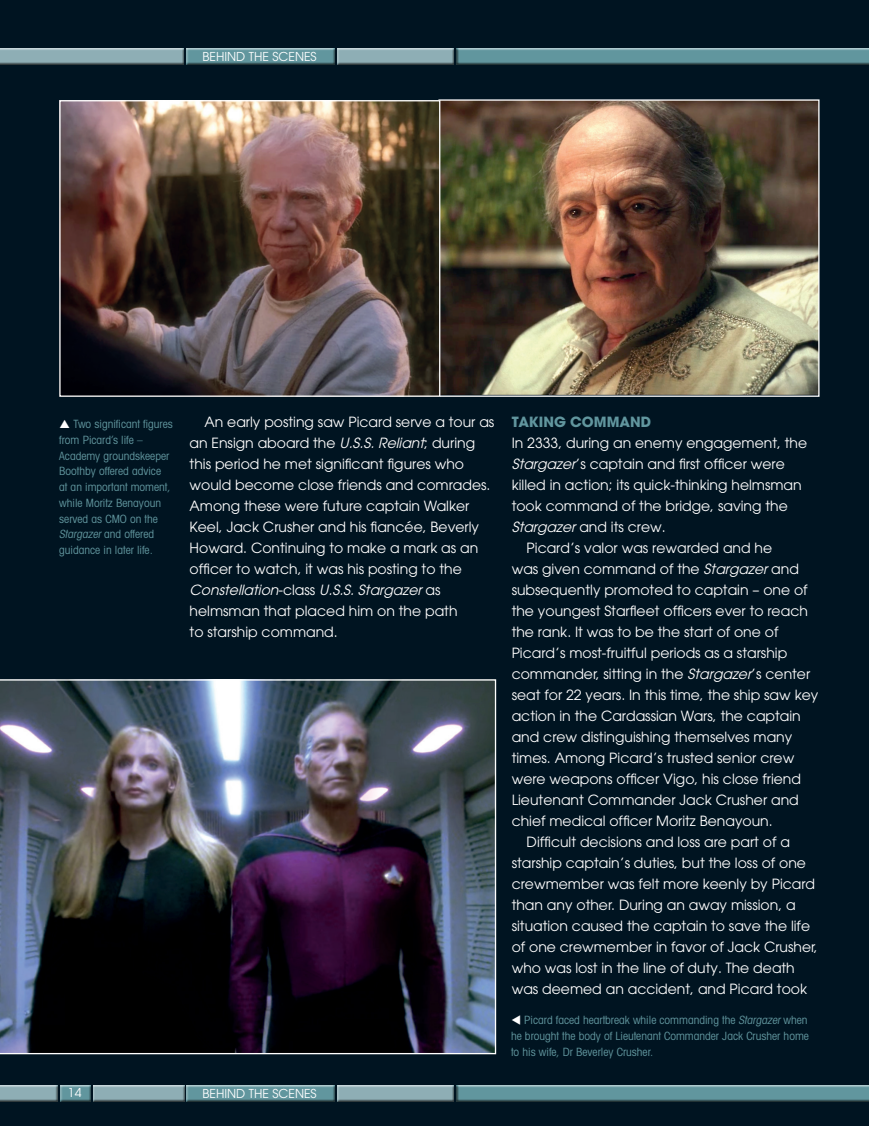
<style>
.page{position:relative;width:869px;height:1126px;background:#fff}
.page>*{position:absolute;margin:0;border:0;box-sizing:border-box;transform-origin:0 0}
.t1{font:14px/21px "Avant Garde LT";color:#fff}
.t2{font:700 14px "Avant Garde LT";color:#61969e}
.t3{font:12.25px "Avant Garde";color:#fff}
.t4{font:12.25px "Avant Garde LT";color:#fff}
.t5{font:condensed 11.38px/15.8px "Avant Garde LT";color:#61969e}
.s1{font-style:italic}
.s2{color:#fff}
</style>
<div class="page">
<div style="left:0;top:0;width:868px;height:1126px;background:#001421"></div>
<div style="left:335px;top:47px;width:120px;height:19px;background:#231f20;opacity:.75"></div>
<div style="left:335px;top:1084px;width:120px;height:19px;background:#231f20;opacity:.75"></div>
<div style="left:184px;top:47px;width:152px;height:19px;background:#231f20;opacity:.75"></div>
<div style="left:184px;top:1084px;width:152px;height:19px;background:#231f20;opacity:.75"></div>
<div style="left:0;top:47px;width:184px;height:19px;background:#231f20;opacity:.75"></div>
<div style="left:58px;top:1084px;width:33px;height:19px;background:#231f20;opacity:.75"></div>
<div style="left:90px;top:1082px;width:96px;height:21px;background:#001421"></div>
<div style="left:91px;top:1084px;width:95px;height:19px;background:#231f20;opacity:.75"></div>
<div style="left:0;top:1084px;width:58px;height:19px;background:#231f20;opacity:.75"></div>
<div style="left:455px;top:47px;width:413px;height:19px;background:#231f20;opacity:.75"></div>
<div style="left:455px;top:1084px;width:413px;height:19px;background:#231f20;opacity:.75"></div>
<img style="left:61px;top:101px;width:756px;height:294px">
<div style="left:59px;top:100px;width:381px;height:297px;border:1px solid #fff"></div>
<img style="left:0;top:679px;width:496px;height:375px">
<p class="t3" style="left:202px;top:49px;width:116px">BEHIND THE SCENES</p>
<p class="t5" style="left:59px;top:416px;width:115px;text-indent:14px">Two significant figures from Picard’s life –<br>Academy groundskeeper<br>Boothby offered advice<br>at an important moment, while Moritz Benayoun served as CMO on the<br><span class="s1">Stargazer</span> and offered guidance in later life.</p>
<p class="t4" style="left:68px;top:1086px;width:15px">14</p>
<p class="t1" style="left:189px;top:412px;width:306px;text-indent:15px">An early posting saw Picard serve a tour as an Ensign aboard the <span class="s1">U.S.S. Reliant</span>; during this period he met significant figures who would become close friends and comrades.<br>Among these were future captain Walker Keel, Jack Crusher and his fiancée, Beverly Howard. Continuing to make a mark as an officer to watch, it was his posting to the <span class="s1">Constellation</span>-class <span class="s1">U.S.S. Stargazer</span> as helmsman that placed him on the path<br>to starship command.</p>
<p class="t2" style="left:511px;top:413px;width:141px">TAKING COMMAND</p>
<p class="t1" style="left:511px;top:433px;width:297px">In 2333, during an enemy engagement, the</p>
<p class="t1" style="left:511px;top:454px;width:274px"><span class="s1">Stargazer</span>’s captain and first officer were</p>
<p class="t1" style="left:511px;top:475px;width:291px">killed in action; its quick-thinking helmsman</p>
<p class="t1" style="left:511px;top:496px;width:277px">took command of the bridge, saving the</p>
<p class="t1" style="left:511px;top:517px;width:155px"><span class="s1">Stargazer</span> and its crew.</p>
<p class="t1" style="left:526px;top:538px;width:247px">Picard’s valor was rewarded and he</p>
<p class="t1" style="left:511px;top:559px;width:289px">was given command of the <span class="s1">Stargazer</span> and</p>
<p class="t1" style="left:511px;top:580px;width:297px">subsequently promoted to captain – one of</p>
<p class="t1" style="left:511px;top:601px;width:297px">the youngest Starfleet officers ever to reach</p>
<p class="t1" style="left:511px;top:622px;width:268px">the rank. It was to be the start of one of</p>
<p class="t1" style="left:511px;top:643px;width:277px">Picard’s most-fruitful periods as a starship</p>
<p class="t1" style="left:511px;top:664px;width:300px">commander, sitting in the <span class="s1">Stargazer</span>’s center</p>
<p class="t1" style="left:511px;top:685px;width:308px">seat for 22 years. In this time, the ship saw key</p>
<p class="t1" style="left:511px;top:706px;width:290px">action in the Cardassian Wars, the captain</p>
<p class="t1" style="left:511px;top:727px;width:282px">and crew distinguishing themselves many</p>
<p class="t1" style="left:511px;top:748px;width:284px">times. Among Picard’s trusted senior crew</p>
<p class="t1" style="left:511px;top:769px;width:291px">were weapons officer Vigo, his close friend</p>
<p class="t1" style="left:511px;top:790px;width:288px">Lieutenant Commander Jack Crusher and</p>
<p class="t1" style="left:511px;top:811px;width:262px">chief medical officer Moritz Benayoun.</p>
<p class="t1" style="left:526px;top:832px;width:265px">Difficult decisions and loss are part of a</p>
<p class="t1" style="left:511px;top:853px;width:296px">starship captain’s duties, but the loss of one</p>
<p class="t1" style="left:511px;top:874px;width:305px">crewmember was felt more keenly by Picard</p>
<p class="t1" style="left:511px;top:895px;width:285px">than any other. During an away mission, a</p>
<p class="t1" style="left:511px;top:916px;width:300px">situation caused the captain to save the life</p>
<p class="t1" style="left:511px;top:937px;width:307px">of one crewmember in favor of Jack Crusher,</p>
<p class="t1" style="left:511px;top:958px;width:284px">who was lost in the line of duty. The death</p>
<p class="t1" style="left:511px;top:979px;width:297px">was deemed an accident, and Picard took</p>
<p class="t3" style="left:202px;top:1086px;width:116px">BEHIND THE SCENES</p>
<p class="t5" style="left:511px;top:1012px;width:299px"><span class="s2">▼</span> Picard faced heartbreak while commanding the <span class="s1">Stargazer</span> when he brought the body of Lieutenant Commander Jack Crusher home to his wife, Dr Beverley Crusher.</p>
</div>
